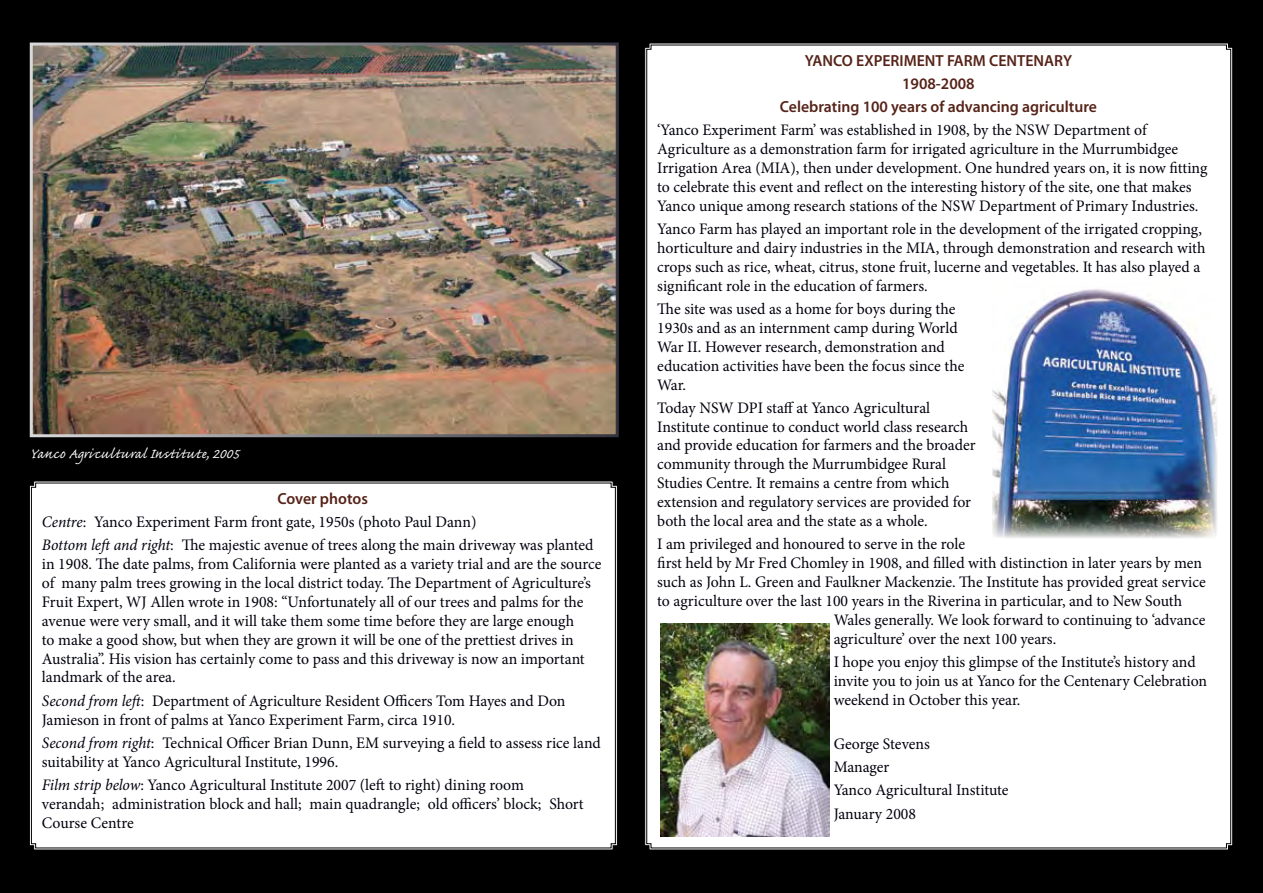
<style>
.page{position:relative;width:1263px;height:893px;background:#000}
.page>*{position:absolute;margin:0;border:0;box-sizing:border-box;transform-origin:0 0}
.t1{font:18px "Caflisch Script Pro";letter-spacing:.04em;color:#fff}
.t2{font:16.05px/18.9px "Minion Pro";color:#00000d}
.t3{font:600 16.05px/23.1px "Myriad Pro";color:#562318;text-align:center}
.s1{font-style:italic}
</style>
<div class="page">
<div style="left:646px;top:44px;width:586px;height:805px;background:#fff"></div>
<div style="left:30px;top:482px;width:586px;height:367px;background:#fff"></div>
<img style="left:660px;top:624px;width:169px;height:212px">
<img style="left:992px;top:283px;width:225px;height:255px">
<img style="left:29px;top:42px;width:590px;height:396px">
<p class="t1" style="left:30px;top:444px;width:211px">Yanco Agricultural Institute, 2005</p>
<p class="t3" style="left:277px;top:486px;width:92px">Cover photos</p>
<p class="t2" style="left:42px;top:510px;width:553px;line-height:23.1px"><span class="s1">Centre</span>: Yanco Experiment Farm front gate, 1950s (photo Paul Dann)<br><span class="s1">Bottom left and right</span>: The majestic avenue of trees along the main driveway was planted</p>
<p class="t2" style="left:42px;top:555px;width:561px">in 1908. The date palms, from California were planted as a variety trial and are the source of many palm trees growing in the local district today. The Department of Agriculture’s Fruit Expert, WJ Allen wrote in 1908: “Unfortunately all of our trees and palms for the avenue were very small, and it will take them some time before they are large enough<br>to make a good show, but when they are grown it will be one of the prettiest drives in Australia”. His vision has certainly come to pass and this driveway is now an important landmark of the area.</p>
<p class="t2" style="left:42px;top:691px;width:525px"><span class="s1">Second from left</span>: Department of Agriculture Resident Officers Tom Hayes and Don<br>Jamieson in front of palms at Yanco Experiment Farm, circa 1910.</p>
<p class="t2" style="left:42px;top:733px;width:560px"><span class="s1">Second from right</span>: Technical Officer Brian Dunn, EM surveying a field to assess rice land suitability at Yanco Agricultural Institute, 1996.</p>
<p class="t2" style="left:42px;top:775px;width:543px"><span class="s1">Film strip below</span>: Yanco Agricultural Institute 2007 (left to right) dining room verandah; administration block and hall; main quadrangle; old officers’ block; Short<br>Course Centre</p>
<p class="t3" style="left:780px;top:48px;width:318px">YANCO EXPERIMENT FARM CENTENARY<br>1908-2008<br>Celebrating 100 years of advancing agriculture</p>
<p class="t2" style="left:657px;top:121px;width:552px">‘Yanco Experiment Farm’ was established in 1908, by the NSW Department of Agriculture as a demonstration farm for irrigated agriculture in the Murrumbidgee Irrigation Area (MIA), then under development. One hundred years on, it is now fitting to celebrate this event and reflect on the interesting history of the site, one that makes Yanco unique among research stations of the NSW Department of Primary Industries.</p>
<p class="t2" style="left:657px;top:220px;width:550px">Yanco Farm has played an important role in the development of the irrigated cropping, horticulture and dairy industries in the MIA, through demonstration and research with crops such as rice, wheat, citrus, stone fruit, lucerne and vegetables. It has also played a significant role in the education of farmers.</p>
<p class="t2" style="left:657px;top:299px;width:309px">The site was used as a home for boys during the 1930s and as an internment camp during World War II. However research, demonstration and education activities have been the focus since the War.</p>
<p class="t2" style="left:657px;top:398px;width:320px">Today NSW DPI staff at Yanco Agricultural Institute continue to conduct world class research and provide education for farmers and the broader community through the Murrumbidgee Rural Studies Centre. It remains a centre from which extension and regulatory services are provided for both the local area and the state as a whole.</p>
<p class="t2" style="left:657px;top:535px;width:309px">I am privileged and honoured to serve in the role</p>
<p class="t2" style="left:657px;top:554px;width:546px">first held by Mr Fred Chomley in 1908, and filled with distinction in later years by men</p>
<p class="t2" style="left:657px;top:573px;width:550px">such as John L. Green and Faulkner Mackenzie. The Institute has provided great service</p>
<p class="t2" style="left:657px;top:591px;width:526px">to agriculture over the last 100 years in the Riverina in particular, and to New South</p>
<p class="t2" style="left:834px;top:610px;width:373px">Wales generally. We look forward to continuing to ‘advance</p>
<p class="t2" style="left:834px;top:629px;width:224px">agriculture’ over the next 100 years.</p>
<p class="t2" style="left:834px;top:652px;width:375px">I hope you enjoy this glimpse of the Institute’s history and invite you to join us at Yanco for the Centenary Celebration weekend in October this year.</p>
<p class="t2" style="left:834px;top:732px;width:176px;line-height:23.1px">George Stevens<br>Manager<br>Yanco Agricultural Institute<br>January 2008</p>
</div>
